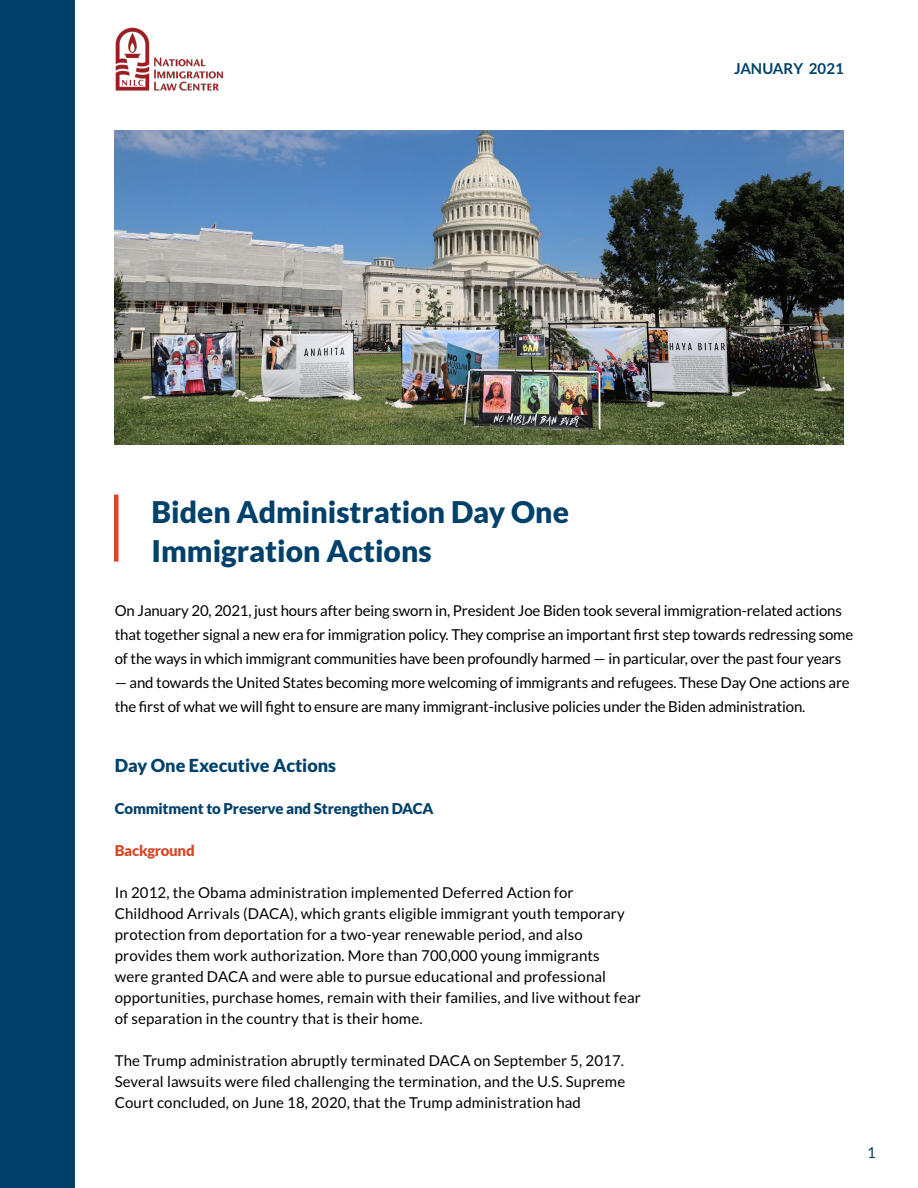
<style>
.page{position:relative;width:918px;height:1188px;background:#fff}
.page>*{position:absolute;margin:0;border:0;box-sizing:border-box;transform-origin:0 0}
.t1{font:900 30px/39px "Lato";color:#00416b}
.t2{font:900 18px "Lato";color:#00416b}
.t3{font:15px/24px "Lato";letter-spacing:-.01em;color:#000}
.t4{font:15px/21px "Lato";letter-spacing:.01em;color:#000}
.t5{font:900 15px "Lato";letter-spacing:-.01em;color:#00416b}
.t6{font:700 15px "Lato";color:#00416b}
.t7{font:900 15px "Lato";letter-spacing:-.02em;color:#d64a28}
.t8{font:15px "Lato";color:#00416b}
</style>
<div class="page">
<img style="left:115px;top:27px;width:109px;height:64px">
<div style="left:0;top:0;width:74px;height:1188px;background:#00416b"></div>
<hr style="left:114px;top:495px;width:4px;height:67px;background:#d64a28">
<img style="left:114px;top:131px;width:730px;height:314px">
<p class="t6" style="left:734px;top:60px;width:111px">JANUARY 2021</p>
<h1 class="t1" style="left:151px;top:492px;width:419px">Biden Administration Day One<br>Immigration Actions</h1>
<p class="t3" style="left:115px;top:598px;width:740px">On January 20, 2021, just hours after being sworn in, President Joe Biden took several immigration-related actions that together signal a new era for immigration policy. They comprise an important first step towards redressing some of the ways in which immigrant communities have been profoundly harmed — in particular, over the past four years</p>
<p class="t3" style="left:115px;top:670px;width:737px">— and towards the United States becoming more welcoming of immigrants and refugees. These Day One actions are the first of what we will fight to ensure are many immigrant-inclusive policies under the Biden administration.</p>
<p class="t2" style="left:115px;top:755px;width:223px">Day One Executive Actions</p>
<p class="t5" style="left:115px;top:800px;width:320px">Commitment to Preserve and Strengthen DACA</p>
<p class="t7" style="left:115px;top:842px;width:81px">Background</p>
<p class="t4" style="left:115px;top:882px;width:528px">In 2012, the Obama administration implemented Deferred Action for Childhood Arrivals (DACA), which grants eligible immigrant youth temporary protection from deportation for a two-year renewable period, and also provides them work authorization. More than 700,000 young immigrants<br>were granted DACA and were able to pursue educational and professional opportunities, purchase homes, remain with their families, and live without fear of separation in the country that is their home.</p>
<p class="t3" style="left:115px;top:1050px;width:512px;line-height:21px;text-align:justify">The Trump administration abruptly terminated DACA on September 5, 2017.<br>Several lawsuits were filed challenging the termination, and the U.S. Supreme Court concluded, on June 18, 2020, that the Trump administration had</p>
<p class="t8" style="left:867px;top:1144px;width:10px">1</p>
</div>
